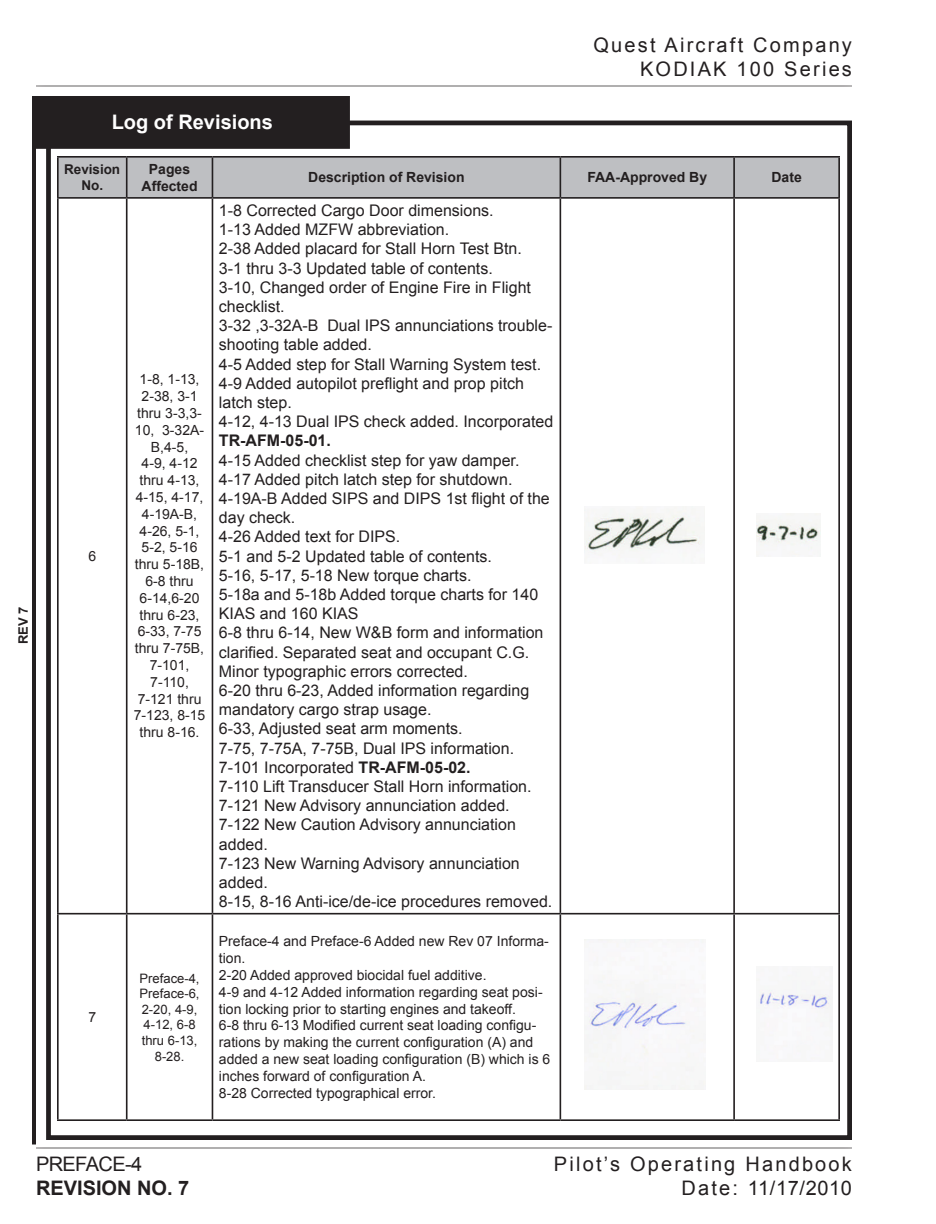
<style>
.page{position:relative;width:936px;height:1224px;background:#fff}
.page>*{position:absolute;margin:0;border:0;box-sizing:border-box;transform-origin:0 0}
.t1{font:20px "Arial";letter-spacing:.11em;color:#231f20}
.t2{font:20px "Arial";letter-spacing:.03em;color:#231f20}
.t3{font:700 20px "Arial";color:#fff}
.t4{font:700 20px "Arial";color:#231f20}
.t5{font:20px "Arial";letter-spacing:-.03em;color:#231f20}
.Tabkle_Text{font:16px/19.2px "Arial";color:#231f20}
.Tabkle_Text-2{font:14px/16.8px "Arial";color:#231f20}
.Tabkle_Text-3{font:700 14px "Arial";color:#231f20}
.Tabkle_Text-4{font:700 13.6px/16.2px "Arial";letter-spacing:-.005em;color:#231f20;text-align:center}
.Tabkle_Text-5{font:13px/15.6px "Arial";color:#231f20;text-align:center}
.t6{font:700 13px "Arial";color:#231f20}
.s1{font-weight:700}
</style>
<div class="page">
<div style="left:33px;top:84px;width:820px;height:6px;background:#fff;opacity:.75"></div>
<div style="left:33px;top:1144px;width:820px;height:6px;background:#fff;opacity:.75"></div>
<div style="left:46px;top:121px;width:806px;height:1019px;border:5px solid #231f20"></div>
<div style="left:37px;top:97px;width:312px;height:51px;background:#231f20"></div>
<div style="left:36px;top:96px;width:314px;height:53px;border:2px solid #231f20"></div>
<div style="left:59px;top:158px;width:779px;height:39px;background:#bebfc2"></div>
<hr style="left:57px;top:156px;width:70px;height:2px;background:#231f20">
<hr style="left:57px;top:158px;width:2px;height:39px;background:#231f20">
<hr style="left:127px;top:156px;width:85px;height:2px;background:#231f20">
<hr style="left:126px;top:158px;width:2px;height:39px;background:#231f20">
<hr style="left:212px;top:156px;width:348px;height:2px;background:#231f20">
<hr style="left:212px;top:158px;width:1px;height:39px;background:#231f20">
<hr style="left:560px;top:156px;width:174px;height:2px;background:#231f20">
<hr style="left:560px;top:158px;width:1px;height:39px;background:#231f20">
<hr style="left:734px;top:156px;width:106px;height:2px;background:#231f20">
<hr style="left:733px;top:158px;width:2px;height:39px;background:#231f20">
<hr style="left:838px;top:158px;width:2px;height:39px;background:#231f20">
<hr style="left:57px;top:197px;width:70px;height:2px;background:#231f20">
<hr style="left:57px;top:199px;width:2px;height:714px;background:#231f20">
<hr style="left:127px;top:197px;width:85px;height:2px;background:#231f20">
<hr style="left:126px;top:199px;width:2px;height:714px;background:#231f20">
<hr style="left:212px;top:197px;width:348px;height:2px;background:#231f20">
<hr style="left:212px;top:199px;width:1px;height:714px;background:#231f20">
<hr style="left:560px;top:197px;width:174px;height:2px;background:#231f20">
<hr style="left:560px;top:199px;width:1px;height:714px;background:#231f20">
<hr style="left:734px;top:197px;width:106px;height:2px;background:#231f20">
<hr style="left:733px;top:199px;width:2px;height:714px;background:#231f20">
<hr style="left:838px;top:199px;width:2px;height:714px;background:#231f20">
<hr style="left:57px;top:913px;width:70px;height:1px;background:#231f20">
<hr style="left:57px;top:914px;width:2px;height:205px;background:#231f20">
<hr style="left:127px;top:913px;width:85px;height:1px;background:#231f20">
<hr style="left:126px;top:914px;width:2px;height:205px;background:#231f20">
<hr style="left:212px;top:913px;width:348px;height:1px;background:#231f20">
<hr style="left:212px;top:914px;width:1px;height:205px;background:#231f20">
<hr style="left:560px;top:913px;width:174px;height:1px;background:#231f20">
<hr style="left:560px;top:914px;width:1px;height:205px;background:#231f20">
<hr style="left:734px;top:913px;width:106px;height:1px;background:#231f20">
<hr style="left:733px;top:914px;width:2px;height:205px;background:#231f20">
<hr style="left:838px;top:914px;width:2px;height:205px;background:#231f20">
<hr style="left:57px;top:1119px;width:70px;height:2px;background:#231f20">
<hr style="left:127px;top:1119px;width:85px;height:2px;background:#231f20">
<hr style="left:212px;top:1119px;width:348px;height:2px;background:#231f20">
<hr style="left:560px;top:1119px;width:174px;height:2px;background:#231f20">
<hr style="left:734px;top:1119px;width:106px;height:2px;background:#231f20">
<hr style="left:32px;top:96px;width:4px;height:1048px;background:#231f20">
<img style="left:584px;top:507px;width:121px;height:55px">
<img style="left:756px;top:514px;width:65px;height:43px">
<img style="left:584px;top:939px;width:121px;height:150px">
<img style="left:756px;top:975px;width:76px;height:52px">
<p class="t6" style="left:15px;top:644px;width:39px;rotate:-90deg">REV 7</p>
<p class="t3" style="left:112px;top:108px;width:163px">Log of Revisions</p>
<p class="Tabkle_Text-4" style="left:64px;top:162px;width:57px">Revision<br>No.</p>
<p class="Tabkle_Text-3" style="left:149px;top:160px;width:43px">Pages</p>
<p class="Tabkle_Text-3" style="left:142px;top:177px;width:57px">Affected</p>
<p class="t1" style="left:593px;top:31px;width:260px">Quest Aircraft Company</p>
<p class="t1" style="left:640px;top:55px;width:213px">KODIAK 100 Series</p>
<p class="Tabkle_Text-3" style="left:308px;top:168px;width:158px">Description of Revision</p>
<p class="Tabkle_Text-3" style="left:587px;top:168px;width:121px">FAA-Approved By</p>
<p class="Tabkle_Text-3" style="left:771px;top:168px;width:32px">Date</p>
<p class="Tabkle_Text-2" style="left:88px;top:548px;width:9px">6</p>
<p class="Tabkle_Text-2" style="left:88px;top:1009px;width:9px">7</p>
<p class="Tabkle_Text-2" style="left:134px;top:371px;width:73px;text-align:center">1-8, 1-13,<br>2-38, 3-1 thru 3-3,3-<br>10, 3-32A-<br>B,4-5,<br>4-9, 4-12 thru 4-13,<br>4-15, 4-17,<br>4-19A-B,<br>4-26, 5-1,<br>5-2, 5-16 thru 5-18B,<br>6-8 thru<br>6-14,6-20 thru 6-23,<br>6-33, 7-75 thru 7-75B,<br>7-101,<br>7-110,<br>7-121 thru<br>7-123, 8-15 thru 8-16.</p>
<p class="Tabkle_Text-5" style="left:140px;top:970px;width:61px">Preface-4,<br>Preface-6,<br>2-20, 4-9,<br>4-12, 6-8 thru 6-13,<br>8-28.</p>
<p class="Tabkle_Text" style="left:219px;top:201px;width:276px">1-8 Corrected Cargo Door dimensions.</p>
<p class="Tabkle_Text" style="left:219px;top:220px;width:232px">1-13 Added MZFW abbreviation.</p>
<p class="Tabkle_Text" style="left:219px;top:239px;width:304px">2-38 Added placard for Stall Horn Test Btn.</p>
<p class="Tabkle_Text" style="left:219px;top:259px;width:275px">3-1 thru 3-3 Updated table of contents.</p>
<p class="Tabkle_Text" style="left:219px;top:278px;width:314px">3-10, Changed order of Engine Fire in Flight checklist.</p>
<p class="Tabkle_Text" style="left:219px;top:316px;width:335px">3-32 ,3-32A-B Dual IPS annunciations trouble&shy;shooting table added.</p>
<p class="Tabkle_Text" style="left:219px;top:355px;width:324px">4-5 Added step for Stall Warning System test.</p>
<p class="Tabkle_Text" style="left:219px;top:374px;width:307px">4-9 Added autopilot preflight and prop pitch latch step.</p>
<p class="Tabkle_Text" style="left:219px;top:412px;width:336px">4-12, 4-13 Dual IPS check added. Incorporated<br><span class="s1">TR-AFM-05-01.</span></p>
<p class="Tabkle_Text" style="left:219px;top:451px;width:302px">4-15 Added checklist step for yaw damper.</p>
<p class="Tabkle_Text" style="left:219px;top:470px;width:295px">4-17 Added pitch latch step for shutdown.</p>
<p class="Tabkle_Text" style="left:219px;top:489px;width:332px">4-19A-B Added SIPS and DIPS 1st flight of the day check.</p>
<p class="Tabkle_Text" style="left:219px;top:527px;width:183px">4-26 Added text for DIPS.</p>
<p class="Tabkle_Text" style="left:219px;top:547px;width:275px">5-1 and 5-2 Updated table of contents.</p>
<p class="Tabkle_Text" style="left:219px;top:566px;width:254px">5-16, 5-17, 5-18 New torque charts.</p>
<p class="Tabkle_Text" style="left:219px;top:585px;width:321px">5-18a and 5-18b Added torque charts for 140<br>KIAS and 160 KIAS</p>
<p class="Tabkle_Text" style="left:219px;top:623px;width:326px">6-8 thru 6-14, New W&amp;B form and information clarified. Separated seat and occupant C.G.<br>Minor typographic errors corrected.</p>
<p class="Tabkle_Text" style="left:219px;top:681px;width:312px">6-20 thru 6-23, Added information regarding mandatory cargo strap usage.</p>
<p class="Tabkle_Text" style="left:219px;top:719px;width:245px">6-33, Adjusted seat arm moments.</p>
<p class="Tabkle_Text" style="left:219px;top:739px;width:297px">7-75, 7-75A, 7-75B, Dual IPS information.</p>
<p class="Tabkle_Text" style="left:219px;top:758px;width:253px">7-101 Incorporated <span class="s1">TR-AFM-05-02.</span></p>
<p class="Tabkle_Text" style="left:219px;top:777px;width:314px">7-110 Lift Transducer Stall Horn information.</p>
<p class="Tabkle_Text" style="left:219px;top:796px;width:292px">7-121 New Advisory annunciation added.</p>
<p class="Tabkle_Text" style="left:219px;top:815px;width:299px">7-122 New Caution Advisory annunciation added.</p>
<p class="Tabkle_Text" style="left:219px;top:854px;width:302px">7-123 New Warning Advisory annunciation added.</p>
<p class="Tabkle_Text" style="left:219px;top:892px;width:335px">8-15, 8-16 Anti-ice/de-ice procedures removed.</p>
<p class="Tabkle_Text-2" style="left:219px;top:933px;width:331px">Preface-4 and Preface-6 Added new Rev 07 Informa&shy;tion.</p>
<p class="Tabkle_Text-2" style="left:219px;top:967px;width:269px">2-20 Added approved biocidal fuel additive.</p>
<p class="Tabkle_Text-2" style="left:219px;top:984px;width:325px">4-9 and 4-12 Added information regarding seat posi&shy;tion locking prior to starting engines and takeoff.</p>
<p class="Tabkle_Text-2" style="left:219px;top:1017px;width:333px">6-8 thru 6-13 Modified current seat loading configu&shy;rations by making the current configuration (A) and added a new seat loading configuration (B) which is 6 inches forward of configuration A.</p>
<p class="Tabkle_Text-2" style="left:219px;top:1084px;width:219px">8-28 Corrected typographical error.</p>
<p class="t5" style="left:36px;top:1151px;width:108px">PREFACE-4</p>
<p class="t4" style="left:36px;top:1175px;width:155px">REVISION NO. 7</p>
<p class="t1" style="left:554px;top:1150px;width:300px">Pilot’s Operating Handbook</p>
<p class="t2" style="left:681px;top:1174px;width:172px">Date: 11/17/2010</p>
</div>
